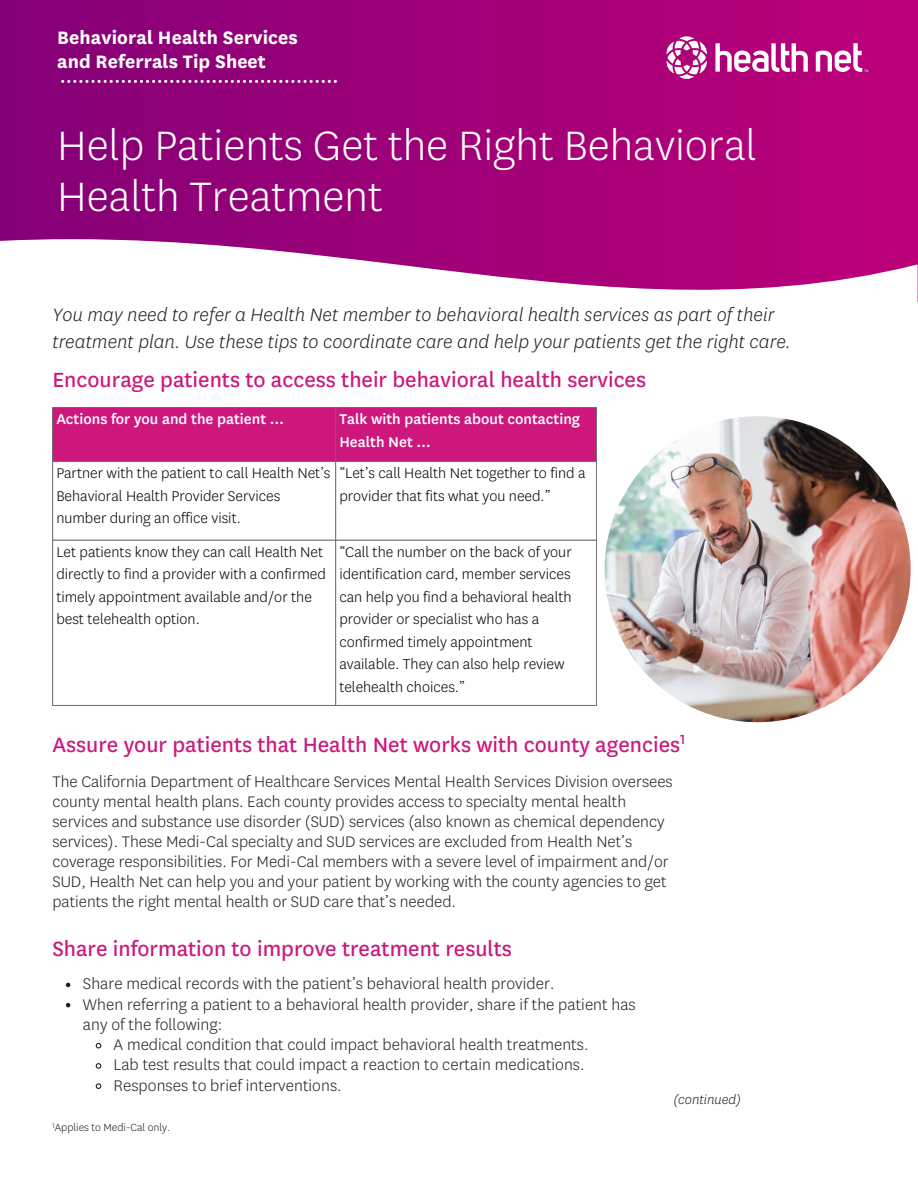
<style>
.page{position:relative;width:918px;height:1188px;background:#fff}
.page>*{position:absolute;margin:0;border:0;box-sizing:border-box;transform-origin:0 0}
.t1{font:300 48px/50.7px "Centene Sans";color:#fff}
.t2{font:24px "Centene Sans";color:#cb187d}
.t3{font:italic 300 21px/27px "Centene Sans";letter-spacing:.005em;color:#231f20}
.t4{font:700 21px/23.5px "Centene Sans";letter-spacing:.005em;color:#fff}
.t5{font:300 18px/20.2px "Centene Sans";color:#231f20}
.t6{font:300 17.85px/20.1px "Centene Sans";color:#231f20}
.t7{font:300 16.5px/22.5px "Centene Sans";color:#000}
.t8{font:500 16.5px/22.5px "Centene Sans";color:#fff}
.t9{font:italic 300 15px "Centene Sans";color:#231f20}
.t10{font:300 12px "Centene Sans";color:#231f20}
</style>
<div class="page">
<img style="left:605px;top:416px;width:306px;height:306px;border-radius:50%">
<div style="left:0;top:0;width:918px;height:301px;background:linear-gradient(to right,#840077,#bc0079)"></div>
<svg style="left:61px;top:80px;width:276px;height:3px"></svg>
<svg style="left:0;top:238px;width:918px;height:64px"></svg>
<svg style="left:666px;top:35px;width:42px;height:45px"></svg>
<svg style="left:715px;top:43px;width:93px;height:30px"></svg>
<svg style="left:816px;top:43px;width:52px;height:29px"></svg>
<div style="left:53px;top:408px;width:543px;height:53px;background:#cd177d"></div>
<svg style="left:53px;top:462px;width:282px;height:243px"></svg>
<hr style="left:52px;top:408px;width:1px;height:297px;background:#6e6e6e">
<hr style="left:335px;top:408px;width:1px;height:297px;background:#6e6e6e">
<hr style="left:596px;top:408px;width:1px;height:297px;background:#6e6e6e">
<hr style="left:52px;top:407px;width:545px;height:1px;background:#6e6e6e">
<hr style="left:52px;top:461px;width:545px;height:1px;background:#6e6e6e">
<hr style="left:52px;top:540px;width:545px;height:1px;background:#6e6e6e">
<hr style="left:52px;top:705px;width:545px;height:1px;background:#6e6e6e">
<svg style="left:66px;top:983px;width:4px;height:4px"></svg>
<svg style="left:66px;top:1003px;width:4px;height:4px"></svg>
<svg style="left:95px;top:1042px;width:7px;height:7px"></svg>
<svg style="left:95px;top:1063px;width:7px;height:6px"></svg>
<svg style="left:95px;top:1083px;width:7px;height:6px"></svg>
<p class="t4" style="left:57px;top:27px;width:242px">Behavioral Health Services and Referrals Tip Sheet</p>
<h1 class="t1" style="left:57px;top:123px;width:701px">Help Patients Get the Right Behavioral<br>Health Treatment</h1>
<p class="t3" style="left:52px;top:302px;width:740px">You may need to refer a Health Net member to behavioral health services as part of their treatment plan. Use these tips to coordinate care and help your patients get the right care.</p>
<h2 class="t2" style="left:52px;top:369px;width:595px">Encourage patients to access their behavioral health services</h2>
<p class="t8" style="left:56px;top:409px;width:229px">Actions for you and the patient …</p>
<p class="t8" style="left:339px;top:409px;width:242px">Talk with patients about contacting<br>Health Net …</p>
<p class="t7" style="left:56px;top:463px;width:276px">Partner with the patient to call Health Net’s<br>Behavioral Health Provider Services number during an office visit.</p>
<p class="t7" style="left:339px;top:463px;width:248px">“Let’s call Health Net together to find a provider that fits what you need.”</p>
<p class="t7" style="left:56px;top:541px;width:271px">Let patients know they can call Health Net directly to find a provider with a confirmed timely appointment available and/or the best telehealth option.</p>
<p class="t7" style="left:339px;top:541px;width:234px">“Call the number on the back of your identification card, member services can help you find a behavioral health provider or specialist who has a confirmed timely appointment available. They can also help review telehealth choices.”</p>
<h2 class="t2" style="left:52px;top:734px;width:635px">Assure your patients that Health Net works with county agencies<sup>1</sup></h2>
<p class="t6" style="left:52px;top:772px;width:622px">The California Department of Healthcare Services Mental Health Services Division oversees county mental health plans. Each county provides access to specialty mental health services and substance use disorder (SUD) services (also known as chemical dependency services). These Medi-Cal specialty and SUD services are excluded from Health Net’s coverage responsibilities. For Medi-Cal members with a severe level of impairment and/or SUD, Health Net can help you and your patient by working with the county agencies to get patients the right mental health or SUD care that’s needed.</p>
<h2 class="t2" style="left:52px;top:938px;width:461px">Share information to improve treatment results</h2>
<p class="t5" style="left:83px;top:975px;width:473px">Share medical records with the patient’s behavioral health provider.</p>
<p class="t5" style="left:83px;top:995px;width:554px">When referring a patient to a behavioral health provider, share if the patient has any of the following:</p>
<p class="t5" style="left:114px;top:1035px;width:476px">A medical condition that could impact behavioral health treatments.</p>
<p class="t5" style="left:114px;top:1056px;width:473px">Lab test results that could impact a reaction to certain medications.</p>
<p class="t5" style="left:114px;top:1076px;width:230px">Responses to brief interventions.</p>
<p class="t9" style="left:673px;top:1092px;width:69px">(continued)</p>
<h2 class="t10" style="left:52px;top:1122px;width:119px"><sup>1</sup>Applies to Medi-Cal only.</h2>
</div>
